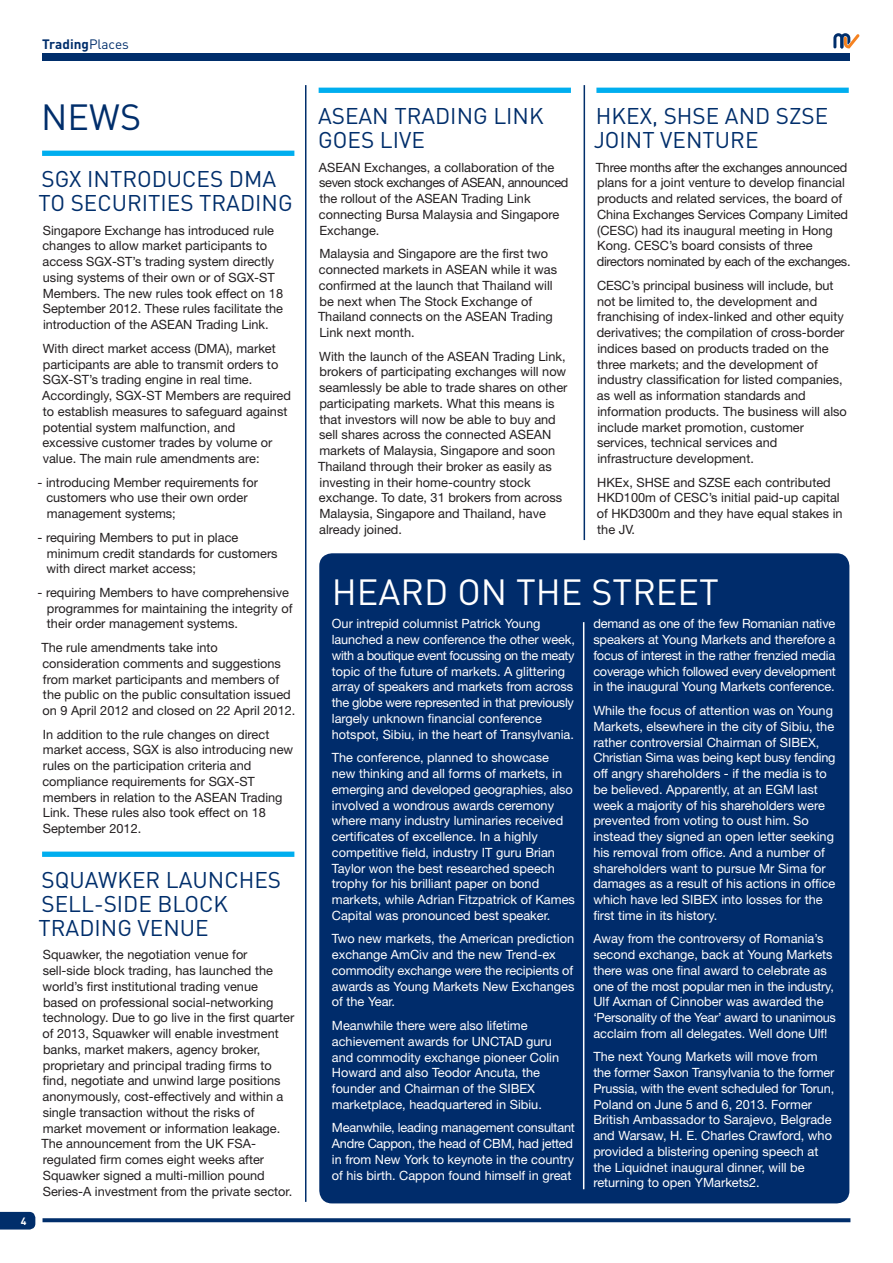
<style>
.page{position:relative;width:893px;height:1263px;background:#fff}
.page>*{position:absolute;margin:0;border:0;box-sizing:border-box;transform-origin:0 0}
.t1{font:36px "DIN";color:#fff}
.t2{font:36px "DIN";color:#002e6b}
.t3{font:22.5px/23.7px "DIN";color:#002e6b}
.t4{font:700 13.5px "DIN";color:#002e6b}
.t5{font:12.75px/15.8px "Helvetica Neue LT Std";color:#231f20}
.t6{font:12.75px/15.8px "Helvetica Neue LT Std";color:#fff}
.t7{font:700 10.5px "DIN";color:#fff}
.s1{font-weight:400}
</style>
<div class="page">
<div style="left:319px;top:553px;width:530px;height:650px;background:#002c6b;border-radius:13px"></div>
<hr style="left:583px;top:622px;width:1px;height:567px;background:#fff">
<hr style="left:584px;top:85px;width:1px;height:455px;background:#002e6b">
<svg style="left:43px;top:1218px;width:807px;height:4px;fill:#002e6b"></svg>
<div style="left:43px;top:53px;width:807px;height:8px;background:#002e6b"></div>
<svg style="left:833px;top:33px;width:27px;height:15px"></svg>
<svg style="left:0;top:1212px;width:35px;height:17px"></svg>
<div style="left:42px;top:151px;width:252px;height:5px;background:#00aeef"></div>
<div style="left:42px;top:851px;width:252px;height:6px;background:#00aeef"></div>
<div style="left:319px;top:88px;width:252px;height:5px;background:#00aeef"></div>
<div style="left:596px;top:88px;width:253px;height:5px;background:#00aeef"></div>
<hr style="left:305px;top:85px;width:1px;height:1117px;background:#002e6b">
<p class="t4" style="left:42px;top:35px;width:88px">Trading<span class="s1">PLACES</span></p>
<h1 class="t2" style="left:41px;top:95px;width:101px">N EWS</h1>
<p class="t7" style="left:21px;top:1214px;width:7px">4</p>
<h2 class="t3" style="left:39px;top:167px;width:256px">SGX I NTRODUCES DMA<br>TO SECU RITIES TRADING</h2>
<p class="t5" style="left:42px;top:222px;width:242px">Singapore Exchange has introduced rule changes to allow market participants to access SGX-ST’s trading system directly using systems of their own or of SGX-ST Members. The new rules took effect on 18<br>September 2012. These rules facilitate the introduction of the ASEAN Trading Link.</p>
<p class="t5" style="left:42px;top:340px;width:250px">With direct market access (DMA), market participants are able to transmit orders to SGX-ST’s trading engine in real time.<br>Accordingly, SGX-ST Members are required to establish measures to safeguard against potential system malfunction, and excessive customer trades by volume or value. The main rule amendments are:</p>
<p class="t5" style="left:46px;top:474px;width:213px;text-indent:-9px">- introducing Member requirements for customers who use their own order management systems;</p>
<p class="t5" style="left:47px;top:529px;width:233px;text-indent:-9px">- requiring Members to put in place minimum credit standards for customers with direct market access;</p>
<p class="t5" style="left:47px;top:584px;width:247px;text-indent:-9px">- requiring Members to have comprehensive programmes for maintaining the integrity of their order management systems.</p>
<p class="t5" style="left:41px;top:639px;width:255px">The rule amendments take into consideration comments and suggestions from market participants and members of the public on the public consultation issued on 9 April 2012 and closed on 22 April 2012.</p>
<p class="t5" style="left:42px;top:726px;width:252px">In addition to the rule changes on direct market access, SGX is also introducing new rules on the participation criteria and compliance requirements for SGX-ST members in relation to the ASEAN Trading Link. These rules also took effect on 18<br>September 2012.</p>
<h2 class="t3" style="left:42px;top:868px;width:15px">SQU</h2>
<h2 class="t3" style="left:39px;top:868px;width:244px;text-indent:46px">AWKER LAU NCHES<br>SELL-SIDE BLOCK<br>TRADING VENUE</h2>
<p class="t5" style="left:41px;top:947px;width:254px">Squawker, the negotiation venue for sell-side block trading, has launched the world’s first institutional trading venue based on professional social-networking technology. Due to go live in the first quarter of 2013, Squawker will enable investment banks, market makers, agency broker, proprietary and principal trading firms to find, negotiate and unwind large positions anonymously, cost-effectively and within a single transaction without the risks of market movement or information leakage.<br>The announcement from the UK FSA&shy;regulated firm comes eight weeks after Squawker signed a multi-million pound Series-A investment from the private sector.</p>
<h2 class="t3" style="left:318px;top:104px;width:227px;text-indent:76px">TRADING LINK<br>GOES LIVE</h2>
<p class="t5" style="left:319px;top:159px;width:251px">ASEAN Exchanges, a collaboration of the seven stock exchanges of ASEAN, announced the rollout of the ASEAN Trading Link connecting Bursa Malaysia and Singapore Exchange.</p>
<p class="t5" style="left:318px;top:246px;width:241px">Malaysia and Singapore are the first two connected markets in ASEAN while it was confirmed at the launch that Thailand will be next when The Stock Exchange of Thailand connects on the ASEAN Trading Link next month.</p>
<p class="t5" style="left:318px;top:348px;width:251px">With the launch of the ASEAN Trading Link, brokers of participating exchanges will now seamlessly be able to trade shares on other participating markets. What this means is that investors will now be able to buy and sell shares across the connected ASEAN markets of Malaysia, Singapore and soon Thailand through their broker as easily as investing in their home-country stock exchange. To date, 31 brokers from across Malaysia, Singapore and Thailand, have already joined.</p>
<h2 class="t3" style="left:318px;top:104px;width:15px">ASEAN</h2>
<h2 class="t3" style="left:594px;top:104px;width:222px;text-indent:131px">AND SZSE<br>JOINT VENTU RE</h2>
<p class="t5" style="left:596px;top:159px;width:256px">Three months after the exchanges announced plans for a joint venture to develop financial products and related services, the board of China Exchanges Services Company Limited (CESC) had its inaugural meeting in Hong Kong. CESC’s board consists of three directors nominated by each of the exchanges.</p>
<p class="t5" style="left:597px;top:277px;width:252px">CESC’s principal business will include, but not be limited to, the development and franchising of index-linked and other equity derivatives; the compilation of cross-border indices based on products traded on the three markets; and the development of industry classification for listed companies, as well as information standards and information products. The business will also include market promotion, customer services, technical services and infrastructure development.</p>
<p class="t5" style="left:597px;top:474px;width:247px">HKEx, SHSE and SZSE each contributed<br>HKD100m of CESC’s initial paid-up capital of HKD300m and they have equal stakes in the JV.</p>
<h2 class="t3" style="left:596px;top:104px;width:15px">HKEX</h2>
<h2 class="t3" style="left:652px;top:104px;width:26px">, SHSE</h2>
<h1 class="t1" style="left:332px;top:569px;width:23px">HEAR</h1>
<h1 class="t1" style="left:424px;top:569px;width:115px">D ON THE</h1>
<h1 class="t1" style="left:591px;top:569px;width:22px">STREET</h1>
<p class="t6" style="left:332px;top:616px;width:245px">Our intrepid columnist Patrick Young launched a new conference the other week, with a boutique event focussing on the meaty topic of the future of markets. A glittering array of speakers and markets from across the globe were represented in that previously largely unknown financial conference hotspot, Sibiu, in the heart of Transylvania.</p>
<p class="t6" style="left:332px;top:750px;width:244px">The conference, planned to showcase new thinking and all forms of markets, in emerging and developed geographies, also involved a wondrous awards ceremony where many industry luminaries received certificates of excellence. In a highly competitive field, industry IT guru Brian Taylor won the best researched speech trophy for his brilliant paper on bond markets, while Adrian Fitzpatrick of Kames Capital was pronounced best speaker.</p>
<p class="t6" style="left:332px;top:931px;width:244px">Two new markets, the American prediction exchange AmCiv and the new Trend-ex commodity exchange were the recipients of awards as Young Markets New Exchanges of the Year.</p>
<p class="t6" style="left:332px;top:1017px;width:229px">Meanwhile there were also lifetime achievement awards for UNCTAD guru and commodity exchange pioneer Colin Howard and also Teodor Ancuta, the founder and Chairman of the SIBEX marketplace, headquartered in Sibiu.</p>
<p class="t6" style="left:332px;top:1120px;width:245px">Meanwhile, leading management consultant Andre Cappon, the head of CBM, had jetted in from New York to keynote in the country of his birth. Cappon found himself in great</p>
<p class="t6" style="left:593px;top:616px;width:244px;text-align:justify">demand as one of the few Romanian native speakers at Young Markets and therefore a focus of interest in the rather frenzied media coverage which followed every development in the inaugural Young Markets conference.</p>
<p class="t6" style="left:593px;top:702px;width:244px">While the focus of attention was on Young Markets, elsewhere in the city of Sibiu, the rather controversial Chairman of SIBEX, Christian Sima was being kept busy fending off angry shareholders - if the media is to be believed. Apparently, at an EGM last week a majority of his shareholders were prevented from voting to oust him. So instead they signed an open letter seeking his removal from office. And a number of shareholders want to pursue Mr Sima for damages as a result of his actions in office which have led SIBEX into losses for the first time in its history.</p>
<p class="t6" style="left:593px;top:931px;width:244px">Away from the controversy of Romania’s second exchange, back at Young Markets there was one final award to celebrate as one of the most popular men in the industry, Ulf Axman of Cinnober was awarded the ‘Personality of the Year’ award to unanimous acclaim from all delegates. Well done Ulf!</p>
<p class="t6" style="left:593px;top:1049px;width:243px">The next Young Markets will move from the former Saxon Transylvania to the former Prussia, with the event scheduled for Torun, Poland on June 5 and 6, 2013. Former British Ambassador to Sarajevo, Belgrade and Warsaw, H. E. Charles Crawford, who provided a blistering opening speech at the Liquidnet inaugural dinner, will be returning to open YMarkets2.</p>
</div>
